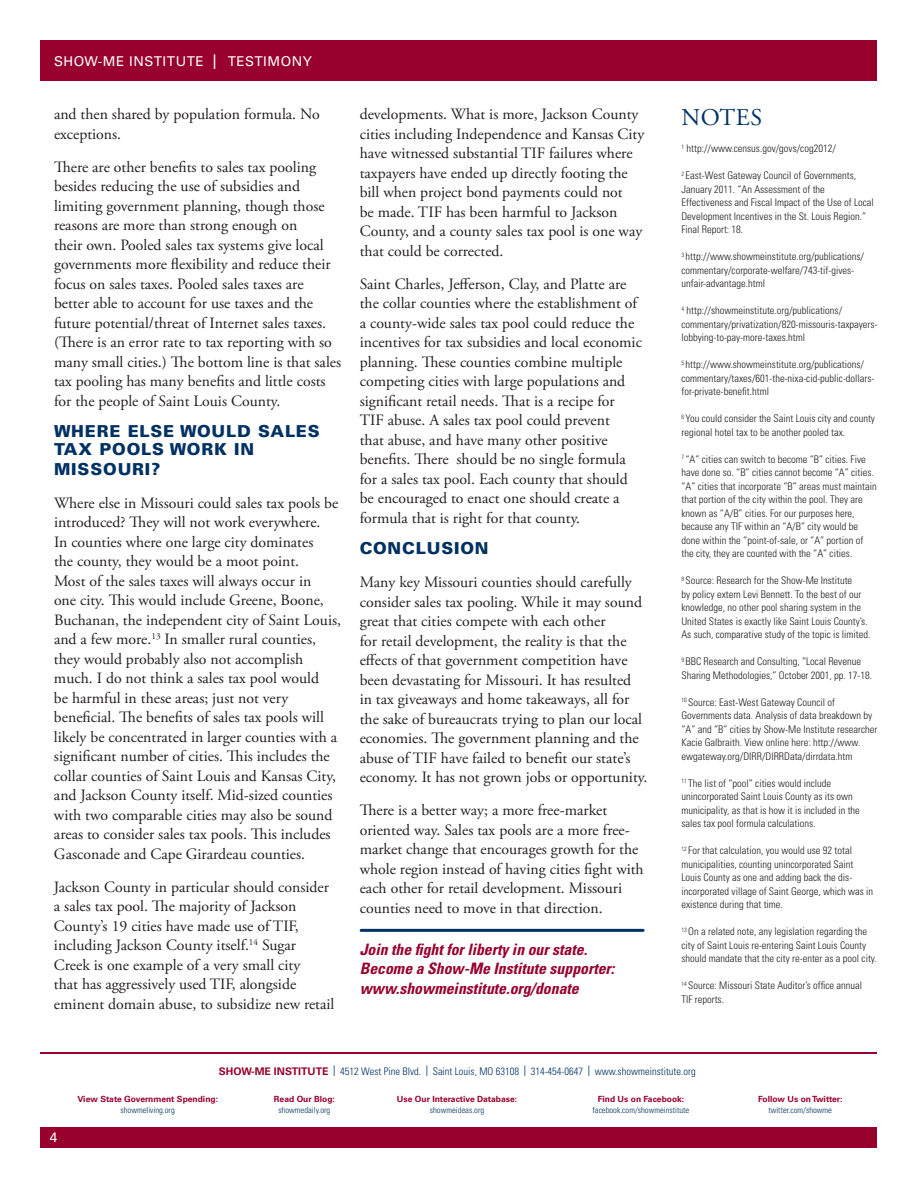
<style>
.page{position:relative;width:918px;height:1188px;background:#fff}
.page>*{position:absolute;margin:0;border:0;box-sizing:border-box;transform-origin:0 0}
.t1{font:24px "Adobe Garamond Pro";letter-spacing:.02em;color:#003163}
.t2{font:900 16.5px/18px "Univers";letter-spacing:.05em;color:#003163}
.t3{font:15.75px/19.5px "Adobe Garamond Pro";color:#231f20}
.t4{font:italic 700 condensed 15.75px/19.5px "Univers";color:#98012d}
.t5{font:13.5px "Univers";letter-spacing:.04em;color:#fff}
.t6{font:300 condensed 10.5px/13.5px "Univers";color:#231f20}
.t7{font:300 condensed 10.5px "Univers";color:#003163}
.t8{font:700 8.55px "Univers";color:#98012d}
.t9{font:300 condensed 8.55px "Univers";color:#003163}
.s1{font-size:20.25px}
.s2{font-weight:700;font-stretch:normal;color:#98012d}
.s3{font-size:14.7px}
</style>
<div class="page">
<div style="left:40px;top:40px;width:838px;height:41px;background:#98012d"></div>
<div style="left:40px;top:1127px;width:838px;height:21px;background:#98012d"></div>
<hr style="left:40px;top:1052px;width:838px;height:2px;background:#98012d">
<hr style="left:361px;top:929px;width:282px;height:3px;background:#003163">
<p class="t5" style="left:54px;top:53px;width:259px">SHOW-ME INSTITUTE <span class="s1">I</span> TESTIMONY</p>
<p class="t3" style="left:54px;top:105px;width:267px">and then shared by population formula. No exceptions.</p>
<p class="t3" style="left:54px;top:158px;width:289px">There are other benefits to sales tax pooling besides reducing the use of subsidies and limiting government planning, though those reasons are more than strong enough on<br>their own. Pooled sales tax systems give local governments more flexibility and reduce their focus on sales taxes. Pooled sales taxes are better able to account for use taxes and the future potential/threat of Internet sales taxes. (There is an error rate to tax reporting with so many small cities.) The bottom line is that sales tax pooling has many benefits and little costs for the people of Saint Louis County.</p>
<p class="t2" style="left:54px;top:422px;width:267px">WHERE ELSE WOULD SALES<br>TAX POOLS WORK IN</p>
<p class="t2" style="left:54px;top:460px;width:108px">MISSOURI?</p>
<p class="t3" style="left:54px;top:494px;width:289px">Where else in Missouri could sales tax pools be introduced? They will not work everywhere.<br>In counties where one large city dominates<br>the county, they would be a moot point.<br>Most of the sales taxes will always occur in<br>one city. This would include Greene, Boone, Buchanan, the independent city of Saint Louis, and a few more.<sup>13</sup> In smaller rural counties, they would probably also not accomplish much. I do not think a sales tax pool would<br>be harmful in these areas; just not very beneficial. The benefits of sales tax pools will likely be concentrated in larger counties with a significant number of cities. This includes the collar counties of Saint Louis and Kansas City, and Jackson County itself. Mid-sized counties with two comparable cities may also be sound areas to consider sales tax pools. This includes Gasconade and Cape Girardeau counties.</p>
<p class="t3" style="left:54px;top:878px;width:282px">Jackson County in particular should consider a sales tax pool. The majority of Jackson County’s 19 cities have made use of TIF, including Jackson County itself.<sup>14</sup> Sugar Creek is one example of a very small city<br>that has aggressively used TIF, alongside eminent domain abuse, to subsidize new retail</p>
<p class="t3" style="left:360px;top:105px;width:286px">developments. What is more, Jackson County cities including Independence and Kansas City have witnessed substantial TIF failures where taxpayers have ended up directly footing the bill when project bond payments could not<br>be made. TIF has been harmful to Jackson County, and a county sales tax pool is one way that could be corrected.</p>
<p class="t3" style="left:360px;top:275px;width:284px">Saint Charles, Jefferson, Clay, and Platte are the collar counties where the establishment of a county-wide sales tax pool could reduce the incentives for tax subsidies and local economic planning. These counties combine multiple competing cities with large populations and significant retail needs. That is a recipe for TIF abuse. A sales tax pool could prevent<br>that abuse, and have many other positive benefits. There should be no single formula for a sales tax pool. Each county that should be encouraged to enact one should create a formula that is right for that county.</p>
<p class="t2" style="left:360px;top:539px;width:130px">CONCLUSION</p>
<p class="t3" style="left:360px;top:573px;width:289px">Many key Missouri counties should carefully consider sales tax pooling. While it may sound great that cities compete with each other<br>for retail development, the reality is that the effects of that government competition have been devastating for Missouri. It has resulted in tax giveaways and home takeaways, all for the sake of bureaucrats trying to plan our local economies. The government planning and the abuse of TIF have failed to benefit our state’s economy. It has not grown jobs or opportunity.</p>
<p class="t3" style="left:360px;top:801px;width:285px">There is a better way; a more free-market oriented way. Sales tax pools are a more free&shy;market change that encourages growth for the whole region instead of having cities fight with each other for retail development. Missouri counties need to move in that direction.</p>
<p class="t4" style="left:360px;top:939px;width:256px">Join the fight for liberty in our state.<br>Become a Show-Me Institute supporter: www.showmeinstitute.org/donate</p>
<h1 class="t1" style="left:681px;top:103px;width:82px">NOTES</h1>
<p class="t6" style="left:681px;top:142px;width:156px"><sup>1</sup> http://www.census.gov/govs/cog2012/</p>
<p class="t6" style="left:681px;top:169px;width:194px"><sup>2</sup> East-West Gateway Council of Governments, January 2011. “An Assessment of the Effectiveness and Fiscal Impact of the Use of Local Development Incentives in the St. Louis Region.” Final Report: 18.</p>
<p class="t6" style="left:681px;top:250px;width:184px"><sup>3</sup> http://www.showmeinstitute.org/publications/ commentary/corporate-welfare/743-tif-gives&shy;unfair-advantage.html</p>
<p class="t6" style="left:681px;top:304px;width:197px"><sup>4</sup> http://showmeinstitute.org/publications/ commentary/privatization/820-missouris-taxpayers&shy;lobbying-to-pay-more-taxes.html</p>
<p class="t6" style="left:681px;top:358px;width:195px"><sup>5</sup> http://www.showmeinstitute.org/publications/ commentary/taxes/601-the-nixa-cid-public-dollars&shy;for-private-benefit.html</p>
<p class="t6" style="left:681px;top:412px;width:195px"><sup>6</sup> You could consider the Saint Louis city and county regional hotel tax to be another pooled tax.</p>
<p class="t6" style="left:681px;top:452px;width:197px"><sup>7</sup> “A” cities can switch to become “B” cities. Five have done so. “B” cities cannot become “A” cities. “A” cities that incorporate “B” areas must maintain that portion of the city within the pool. They are known as “A/B” cities. For our purposes here, because any TIF within an “A/B” city would be done within the “point-of-sale, or “A” portion of the city, they are counted with the “A” cities.</p>
<p class="t6" style="left:681px;top:574px;width:190px"><sup>8</sup> Source: Research for the Show-Me Institute<br>by policy extern Levi Bennett. To the best of our knowledge, no other pool sharing system in the United States is exactly like Saint Louis County’s.<br>As such, comparative study of the topic is limited.</p>
<p class="t6" style="left:681px;top:655px;width:192px"><sup>9</sup> BBC Research and Consulting, “Local Revenue<br>Sharing Methodologies,” October 2001, pp. 17-18.</p>
<p class="t6" style="left:681px;top:695px;width:197px"><sup>10</sup> Source: East-West Gateway Council of Governments data. Analysis of data breakdown by “A” and “B” cities by Show-Me Institute researcher Kacie Galbraith. View online here: http://www. ewgateway.org/DIRR/DIRRData/dirrdata.htm</p>
<p class="t6" style="left:681px;top:776px;width:180px"><sup>11</sup> The list of “pool” cities would include unincorporated Saint Louis County as its own municipality, as that is how it is included in the sales tax pool formula calculations.</p>
<p class="t6" style="left:681px;top:844px;width:193px"><sup>12</sup> For that calculation, you would use 92 total municipalities, counting unincorporated Saint Louis County as one and adding back the dis&shy;incorporated village of Saint George, which was in existence during that time.</p>
<p class="t6" style="left:681px;top:925px;width:197px"><sup>13</sup> On a related note, any legislation regarding the city of Saint Louis re-entering Saint Louis County should mandate that the city re-enter as a pool city.</p>
<p class="t6" style="left:681px;top:979px;width:182px"><sup>14</sup> Source: Missouri State Auditor’s office annual<br>TIF reports.</p>
<p class="t5" style="left:50px;top:1130px;width:9px">4</p>
<p class="t7" style="left:219px;top:1065px;width:478px"><span class="s2">SHOW-ME INSTITUTE</span> <span class="s3">I</span> 4512 West Pine Blvd. <span class="s3">I</span> Saint Louis, MO 63108 <span class="s3">I</span> 314-454-0647 <span class="s3">I</span> www.showmeinstitute.org</p>
<p class="t8" style="left:77px;top:1094px;width:142px">View State Government Spending:</p>
<p class="t9" style="left:120px;top:1105px;width:56px">showmeliving.org</p>
<p class="t8" style="left:274px;top:1094px;width:62px">Read Our Blog:</p>
<p class="t9" style="left:278px;top:1105px;width:53px">showmedaily.org</p>
<p class="t8" style="left:397px;top:1094px;width:122px">Use Our Interactive Database:</p>
<p class="t9" style="left:430px;top:1105px;width:56px">showmeideas.org</p>
<p class="t8" style="left:598px;top:1094px;width:88px">Find Us on Facebook:</p>
<p class="t9" style="left:593px;top:1105px;width:98px">facebook.com/showmeinstitute</p>
<p class="t8" style="left:758px;top:1094px;width:86px">Follow Us on Twitter:</p>
<p class="t9" style="left:768px;top:1105px;width:65px">twitter.com/showme</p>
</div>
